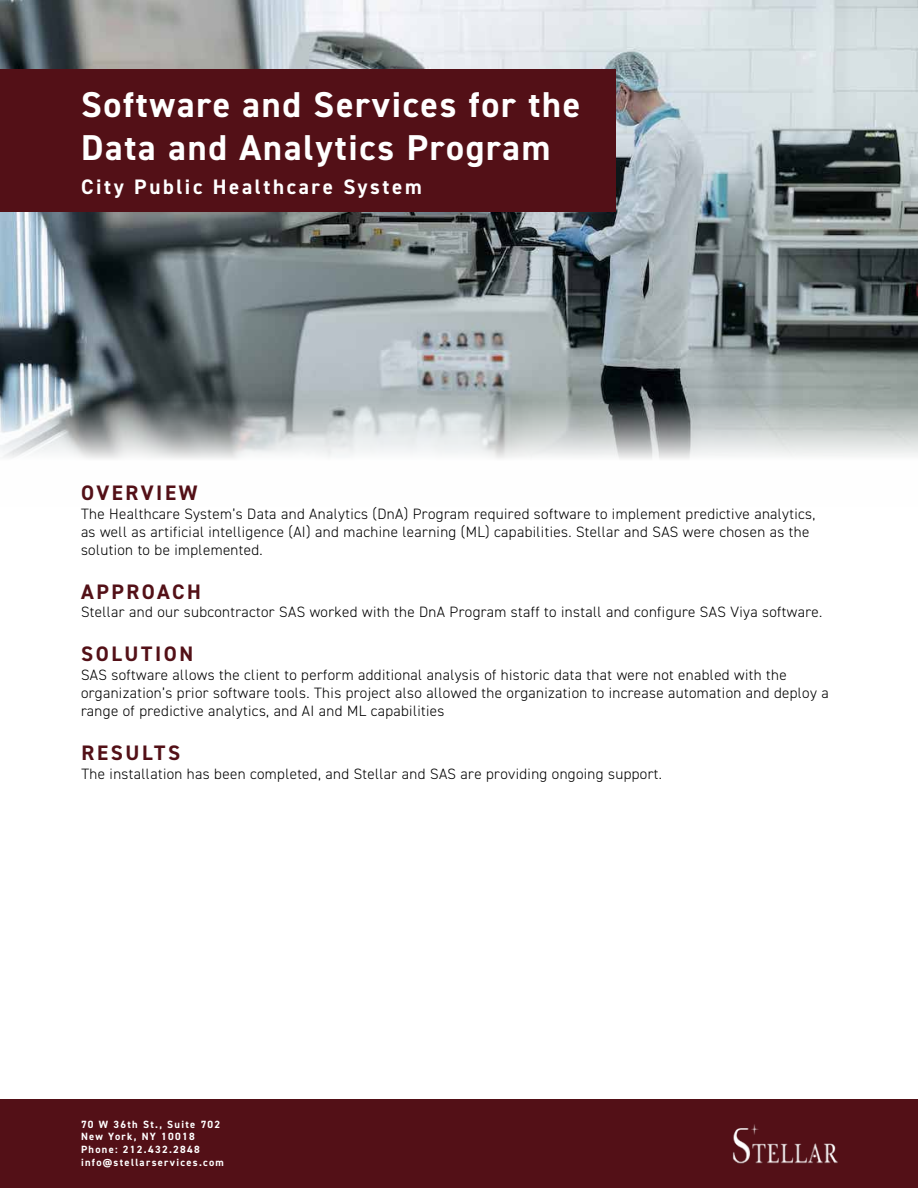
<style>
.page{position:relative;width:918px;height:1188px;background:#fff}
.page>*{position:absolute;margin:0;border:0;box-sizing:border-box;transform-origin:0 0}
.t1{font:700 36px/43.2px "DIN2014";letter-spacing:.05em;color:#fff}
.t2{font:700 21px "DIN2014";letter-spacing:.125em;color:#531017}
.t3{font:700 21px "DIN2014";letter-spacing:.125em;color:#fff}
.t4{font:300 15px/18px "DIN2014";letter-spacing:.025em;color:#000}
.t5{font:700 10.5px/12.6px "DIN2014";letter-spacing:.125em;color:#fff}
</style>
<div class="page">
<svg style="left:0;top:0;width:918px;height:459px;background:#949d9f"></svg>
<div style="left:0;top:1100px;width:918px;height:88px;background:#531017"></div>
<div style="left:0;top:69px;width:616px;height:143px;background:#531017"></div>
<img style="left:732px;top:1124px;width:106px;height:40px">
<h1 class="t1" style="left:81px;top:82px;width:501px">Software and Services for the<br>Data and Analytics Program</h1>
<h2 class="t3" style="left:81px;top:173px;width:342px">City Public Healthcare System</h2>
<h2 class="t2" style="left:81px;top:479px;width:118px">OVERVIEW</h2>
<p class="t4" style="left:81px;top:505px;width:736px">The Healthcare System’s Data and Analytics (DnA) Program required software to implement predictive analytics, as well as artificial intelligence (AI) and machine learning (ML) capabilities. Stellar and SAS were chosen as the solution to be implemented.</p>
<h2 class="t2" style="left:81px;top:578px;width:122px">APPROACH</h2>
<p class="t4" style="left:81px;top:603px;width:743px">Stellar and our subcontractor SAS worked with the DnA Program staff to install and configure SAS Viya software.</p>
<h2 class="t2" style="left:81px;top:640px;width:114px">SOLUTION</h2>
<p class="t4" style="left:81px;top:666px;width:749px">SAS software allows the client to perform additional analysis of historic data that were not enabled with the organization’s prior software tools. This project also allowed the organization to increase automation and deploy a range of predictive analytics, and AI and ML capabilities</p>
<h2 class="t2" style="left:81px;top:739px;width:100px">RESULTS</h2>
<p class="t4" style="left:81px;top:765px;width:582px">The installation has been completed, and Stellar and SAS are providing ongoing support.</p>
<p class="t5" style="left:81px;top:1118px;width:144px">70 W 36th St., Suite 702<br>New York, NY 10018<br>Phone: 212.432.2848 info@stellarservices.com</p>
</div>
